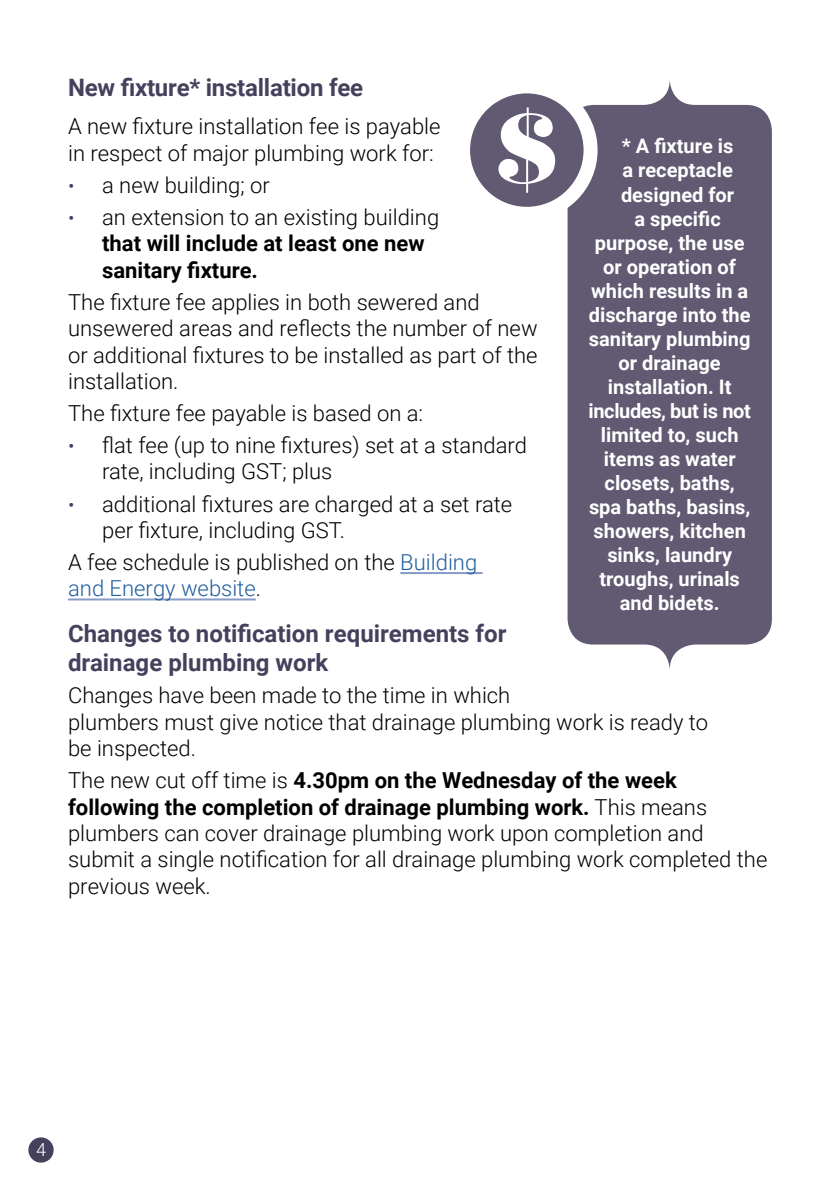
<style>
.page{position:relative;width:840px;height:1191px;background:#fff}
.page>*{position:absolute;margin:0;border:0;box-sizing:border-box;transform-origin:0 0}
.Sub_Heading_12_14_4{font:700 24px/28.8px "Roboto";color:#45415d}
.Body_Text_11_13_2{font:300 22px/26.4px "Roboto";color:#000}
.t1{font:700 22px/26.4px "Roboto";color:#000}
.Quotes{font:700 20px "Roboto";color:#fff}
.Quotes-2{font:700 20px "Roboto";letter-spacing:-.02em;color:#fff}
.t2{font:300 18px "Roboto";color:#fff}
.s1{font-size:20px;color:#45415d}
.s2{font-weight:300;font-size:20px;color:#45415d}
.s3{font-weight:300}
.s4{color:#215e9e}
.s5{font-weight:700}
</style>
<div class="page">
<svg style="left:567px;top:80px;width:204px;height:589px;background:#6e687e"></svg>
<hr style="left:400px;top:572px;width:82px;height:2px;background:#879bc6">
<hr style="left:68px;top:598px;width:187px;height:2px;background:#879bc6">
<svg style="left:463px;top:86px;width:127px;height:128px;fill:#615a72"></svg>
<div style="left:456px;top:79px;width:141px;height:142px;border:14px solid #fff;border-radius:50%"></div>
<svg style="left:498px;top:107px;width:57px;height:86px"></svg>
<div style="left:28px;top:1137px;width:26px;height:25px;background:#45415d;border-radius:50%"></div>
<h1 class="Sub_Heading_12_14_4" style="left:68px;top:73px;width:296px">New fixture* installation fee</h1>
<p class="Body_Text_11_13_2" style="left:68px;top:112px;width:374px">A new fixture installation fee is payable in respect of major plumbing work for:</p>
<p class="Body_Text_11_13_2" style="left:68px;top:171px;width:203px"><span class="s1">•</span> a new building; or</p>
<p class="t1" style="left:102px;top:203px;width:338px;text-indent:-34px"><span class="s2">•</span> <span class="s3">an extension to an existing building </span>that will include at least one new sanitary fixture.</p>
<p class="Body_Text_11_13_2" style="left:68px;top:288px;width:471px">The fixture fee applies in both sewered and unsewered areas and reflects the number of new or additional fixtures to be installed as part of the installation.</p>
<p class="Body_Text_11_13_2" style="left:68px;top:399px;width:356px">The fixture fee payable is based on a:</p>
<p class="Body_Text_11_13_2" style="left:102px;top:431px;width:426px;text-indent:-34px"><span class="s1">•</span> flat fee (up to nine fixtures) set at a standard rate, including GST; plus</p>
<p class="Body_Text_11_13_2" style="left:102px;top:490px;width:411px;text-indent:-34px"><span class="s1">•</span> additional fixtures are charged at a set rate per fixture, including GST.</p>
<p class="Body_Text_11_13_2" style="left:68px;top:548px;width:410px">A fee schedule is published on the <span class="s4">Building and Energy website</span>.</p>
<h1 class="Sub_Heading_12_14_4" style="left:68px;top:618px;width:439px">Changes to notification requirements for drainage plumbing work</h1>
<p class="Body_Text_11_13_2" style="left:68px;top:681px;width:641px">Changes have been made to the time in which<br>plumbers must give notice that drainage plumbing work is ready to be inspected.</p>
<p class="Body_Text_11_13_2" style="left:68px;top:766px;width:700px">The new cut off time is <span class="s5">4.30pm on the Wednesday of the week following the completion of drainage plumbing work.</span> This means plumbers can cover drainage plumbing work upon completion and submit a single notification for all drainage plumbing work completed the previous week.</p>
<h2 class="Quotes" style="left:621px;top:132px;width:113px">* A fixture is</h2>
<h2 class="Quotes" style="left:622px;top:156px;width:112px">a receptacle</h2>
<h2 class="Quotes" style="left:620px;top:180px;width:115px">designed for</h2>
<h2 class="Quotes" style="left:634px;top:204px;width:88px">a specific</h2>
<h2 class="Quotes" style="left:594px;top:228px;width:151px">purpose, the use</h2>
<h2 class="Quotes" style="left:603px;top:252px;width:134px">or operation of</h2>
<h2 class="Quotes" style="left:591px;top:276px;width:158px">which results in a</h2>
<h2 class="Quotes" style="left:588px;top:300px;width:163px">discharge into the</h2>
<h2 class="Quotes" style="left:588px;top:324px;width:163px">sanitary plumbing</h2>
<h2 class="Quotes" style="left:618px;top:348px;width:104px">or drainage</h2>
<h2 class="Quotes" style="left:607px;top:372px;width:125px">installation. It</h2>
<h2 class="Quotes-2" style="left:588px;top:396px;width:164px">includes, but is not</h2>
<h2 class="Quotes" style="left:600px;top:420px;width:139px">limited to, such</h2>
<h2 class="Quotes" style="left:603px;top:444px;width:133px">items as water</h2>
<h2 class="Quotes" style="left:604px;top:468px;width:132px">closets, baths,</h2>
<h2 class="Quotes" style="left:588px;top:492px;width:163px">spa baths, basins,</h2>
<h2 class="Quotes" style="left:593px;top:516px;width:154px">showers, kitchen</h2>
<h2 class="Quotes" style="left:607px;top:540px;width:126px">sinks, laundry</h2>
<h2 class="Quotes" style="left:599px;top:564px;width:142px">troughs, urinals</h2>
<h2 class="Quotes" style="left:619px;top:588px;width:101px">and bidets.</h2>
<p class="t2" style="left:36px;top:1137px;width:11px">4</p>
</div>
